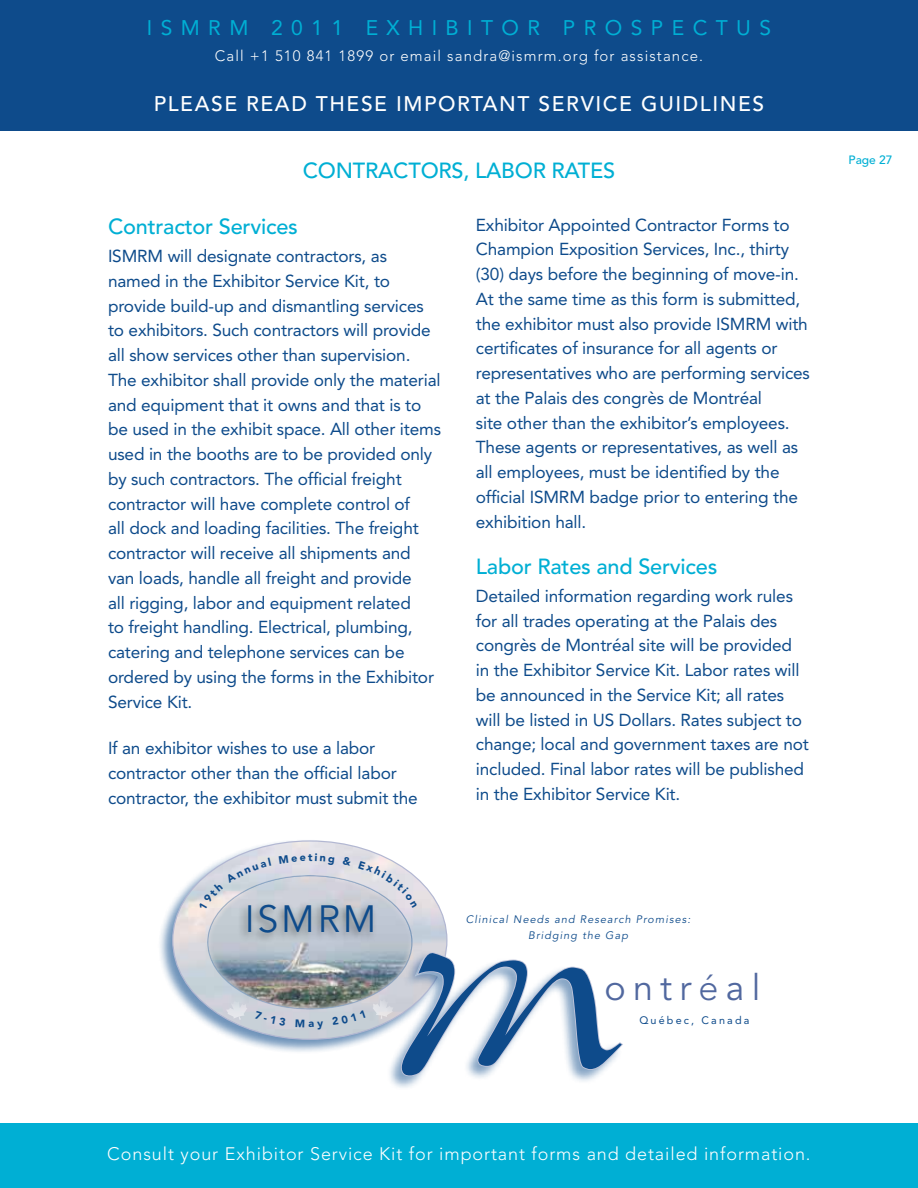
<style>
.page{position:relative;width:918px;height:1188px;background:#fff}
.page>*{position:absolute;margin:0;border:0;box-sizing:border-box;transform-origin:0 0}
.t1{font:203.55px "Slalom";color:#0e4b8b}
.t2{font:37.8px "Avenir";letter-spacing:.075em;color:#0e4b8b}
.t3{font:36px "Avenir";letter-spacing:.2em;color:#51689f}
.t4{font:500 21.75px "Avenir";letter-spacing:-.01em;color:#00afd4}
.t5{font:500 21px "Avenir";letter-spacing:.075em;color:#fff}
.t6{font:21px "Avenir";letter-spacing:.4em;color:#00afd4}
.t7{font:300 18px "Avenir";letter-spacing:.05em;color:#fff}
.t8{font:17.25px/24.8px "Avenir";letter-spacing:-.01em;color:#0e4b8b}
.t9{font:300 15px "Avenir";letter-spacing:.075em;color:#fff}
.t10{font:500 12px "Avenir";color:#00afd4}
.t11{font:italic 10.8px/16.8px "Avenir";letter-spacing:.1em;color:#0e4b8b;text-align:center}
.t12{font:10.8px "Avenir";letter-spacing:.2em;color:#0e4b8b}
.t13{font:900 10.8px "Avenir";color:#0e4b8b}
.s1{font-weight:300}
</style>
<div class="page">
<div style="left:0;top:0;width:918px;height:131px;background:#0e4b8b"></div>
<div style="left:0;top:1123px;width:918px;height:65px;background:#00afd4"></div>
<div style="left:157px;top:839px;width:292px;height:216px;background:#0e4b8b;opacity:.6"></div>
<img style="left:173px;top:841px;width:274px;height:198px">
<img style="left:208px;top:876px;width:204px;height:133px">
<div style="left:237px;top:900px;width:141px;height:43px;background:#000;opacity:.5"></div>
<div style="left:387px;top:951px;width:237px;height:140px;background:#0e4b8b;opacity:.5"></div>
<svg style="left:400px;top:950px;width:224px;height:128px"></svg>
<svg style="left:226px;top:1000px;width:21px;height:20px"></svg>
<svg style="left:372px;top:998px;width:21px;height:21px"></svg>
<svg style="left:198px;top:857px;width:73px;height:53px;background:#d5d8df"></svg>
<svg style="left:279px;top:855px;width:26px;height:8px"></svg>
<svg style="left:315px;top:853px;width:20px;height:12px"></svg>
<svg style="left:343px;top:856px;width:9px;height:10px"></svg>
<svg style="left:358px;top:861px;width:59px;height:47px;background:#dedce2"></svg>
<svg style="left:254px;top:1011px;width:32px;height:15px"></svg>
<svg style="left:296px;top:1019px;width:28px;height:10px"></svg>
<svg style="left:332px;top:1010px;width:34px;height:15px"></svg>
<p class="t6" style="left:147px;top:15px;width:626px">ISMRM 2011 EXHIBITOR PROSPECTUS</p>
<p class="t9" style="left:215px;top:47px;width:490px">Call +1 510 841 1899 or email sandra@ismrm.org for assistance.</p>
<p class="t5" style="left:154px;top:92px;width:612px">PLEASE READ THESE IMPORTANT SERVICE GUIDLINES</p>
<p class="t4" style="left:303px;top:158px;width:314px">CONTRACTORS, LABOR RATES</p>
<p class="t4" style="left:108px;top:214px;width:191px">Contractor Services</p>
<p class="t8" style="left:108px;top:244px;width:335px">ISMRM will designate contractors, as named in the Exhibitor Service Kit, to provide build-up and dismantling services to exhibitors. Such contractors will provide all show services other than supervision.<br>The exhibitor shall provide only the material and equipment that it owns and that is to be used in the exhibit space. All other items used in the booths are to be provided only by such contractors. The official freight contractor will have complete control of<br>all dock and loading facilities. The freight contractor will receive all shipments and van loads, handle all freight and provide<br>all rigging, labor and equipment related<br>to freight handling. Electrical, plumbing, catering and telephone services can be ordered by using the forms in the Exhibitor Service Kit.</p>
<p class="t8" style="left:108px;top:736px;width:311px">If an exhibitor wishes to use a labor contractor other than the official labor contractor, the exhibitor must submit the</p>
<p class="t13" style="left:308px;top:851px;width:6px">t</p>
<p class="t8" style="left:476px;top:212px;width:336px">Exhibitor Appointed Contractor Forms to Champion Exposition Services, Inc., thirty (30) days before the beginning of move-in.<br>At the same time as this form is submitted, the exhibitor must also provide ISMRM with certificates of insurance for all agents or representatives who are performing services at the Palais des congrès de Montréal<br>site other than the exhibitor’s employees.<br>These agents or representatives, as well as all employees, must be identified by the official ISMRM badge prior to entering the exhibition hall.</p>
<p class="t4" style="left:476px;top:554px;width:243px">Labor Rates and Services</p>
<p class="t8" style="left:476px;top:584px;width:335px">Detailed information regarding work rules for all trades operating at the Palais des congrès de Montréal site will be provided in the Exhibitor Service Kit. Labor rates will be announced in the Service Kit; all rates will be listed in US Dollars. Rates subject to change; local and government taxes are not included. Final labor rates will be published in the Exhibitor Service Kit.</p>
<h2 class="t2" style="left:245px;top:897px;width:133px">ISMRM</h2>
<p class="t11" style="left:466px;top:911px;width:226px">Clinical Needs and Research Promises:<br>Bridging the Gap</p>
<h1 class="t1" style="left:390px;top:908px;width:232px">M</h1>
<h3 class="t3" style="left:605px;top:966px;width:157px">ontr<span class="s1">é</span>al</h3>
<p class="t12" style="left:639px;top:1014px;width:111px">Québec, Canada</p>
<p class="t7" style="left:107px;top:1144px;width:705px">Consult your Exhibitor Service Kit for important forms and detailed information.</p>
<p class="t10" style="left:849px;top:153px;width:46px">Page 27</p>
</div>
